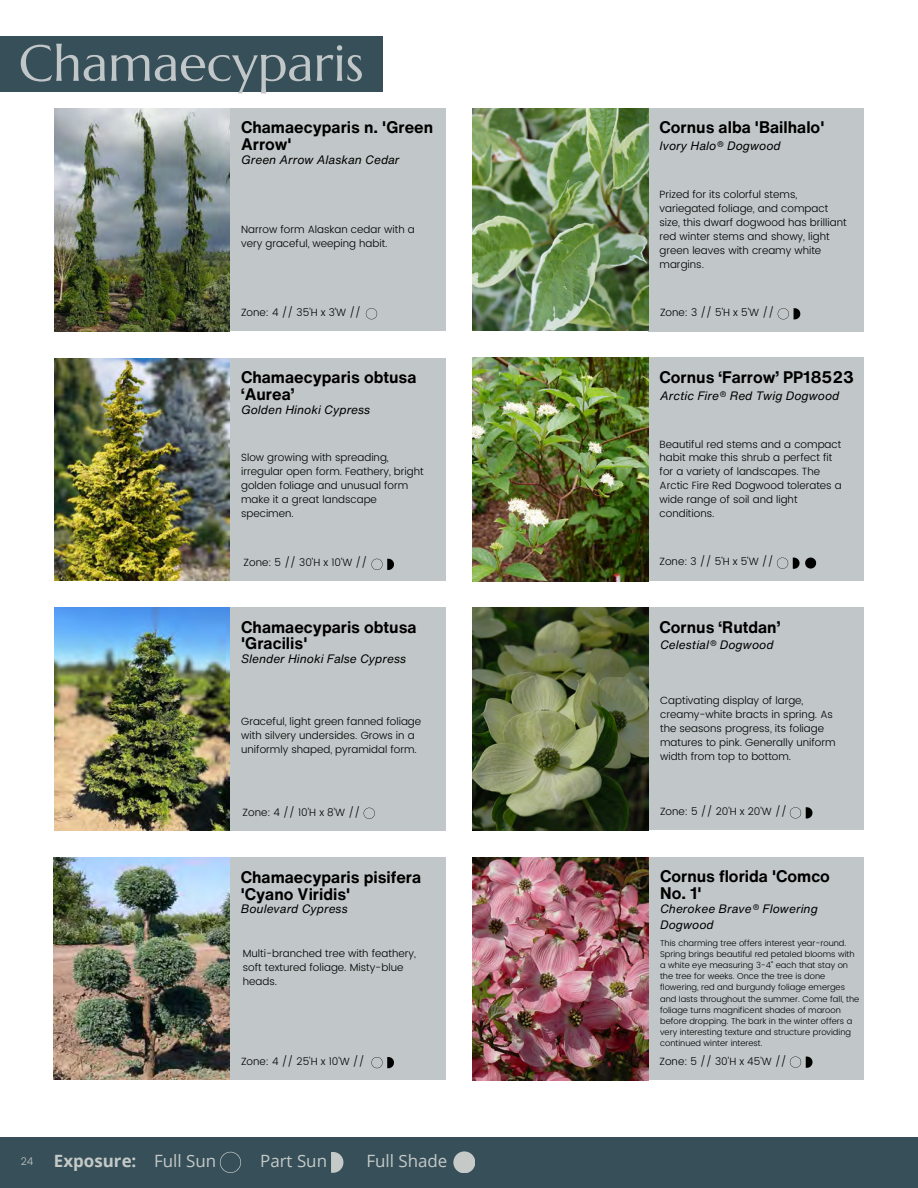
<style>
.page{position:relative;width:918px;height:1188px;background:#fff}
.page>*{position:absolute;margin:0;border:0;box-sizing:border-box;transform-origin:0 0}
.t1{font:50.85px "Marcellus";color:#c1c7c8}
.t2{font:700 16.95px "Open Sans";color:#c5cac8}
.t3{font:16.95px "Open Sans";color:#c5cac8}
.t4{font:700 16.35px/16.8px "Helvetica Now Text";color:#000}
.t5{font:italic 11.85px/15.9px "Helvetica Now Text";color:#000}
.t6{font:300 10.5px/14px "Poppins";color:#000}
.t7{font:300 10.5px "Poppins";color:#c5cac8}
.t8{font:300 8.4px/11.2px "Poppins";color:#000}
.s1{font-weight:400}
</style>
<div class="page">
<div style="left:0;top:36px;width:383px;height:56px;background:#374f59"></div>
<div style="left:0;top:1138px;width:918px;height:50px;background:#374f59"></div>
<div style="left:229px;top:857px;width:217px;height:223px;background:#c1c7c8"></div>
<img style="left:54px;top:857px;width:175px;height:223px">
<div style="left:648px;top:857px;width:216px;height:223px;background:#c1c7c8"></div>
<img style="left:472px;top:857px;width:176px;height:223px">
<div style="left:229px;top:108px;width:216px;height:223px;background:#c1c7c8"></div>
<img style="left:54px;top:108px;width:176px;height:223px">
<svg style="left:366px;top:308px;width:11px;height:11px"></svg>
<div style="left:229px;top:358px;width:217px;height:223px;background:#c1c7c8"></div>
<img style="left:54px;top:358px;width:175px;height:223px">
<svg style="left:371px;top:559px;width:23px;height:11px"></svg>
<div style="left:230px;top:607px;width:215px;height:224px;background:#c1c7c8"></div>
<img style="left:54px;top:608px;width:176px;height:223px">
<svg style="left:364px;top:808px;width:11px;height:11px"></svg>
<svg style="left:371px;top:1057px;width:23px;height:11px"></svg>
<div style="left:648px;top:108px;width:216px;height:223px;background:#c1c7c8"></div>
<img style="left:472px;top:108px;width:176px;height:223px">
<svg style="left:778px;top:308px;width:22px;height:11px"></svg>
<div style="left:648px;top:358px;width:216px;height:223px;background:#c1c7c8"></div>
<img style="left:472px;top:358px;width:176px;height:223px">
<svg style="left:777px;top:558px;width:39px;height:11px"></svg>
<div style="left:648px;top:608px;width:216px;height:222px;background:#c1c7c8"></div>
<img style="left:472px;top:608px;width:176px;height:223px">
<svg style="left:790px;top:807px;width:22px;height:11px"></svg>
<svg style="left:790px;top:1057px;width:22px;height:11px"></svg>
<svg style="left:220px;top:1152px;width:21px;height:21px"></svg>
<svg style="left:453px;top:1151px;width:22px;height:22px"></svg>
<svg style="left:331px;top:1152px;width:12px;height:21px"></svg>
<p class="t1" style="left:19px;top:31px;width:346px">Chamaecyparis</p>
<p class="t4" style="left:241px;top:119px;width:194px">Chamaecyparis n. 'Green<br>Arrow'</p>
<p class="t5" style="left:241px;top:151px;width:160px">Green Arrow Alaskan Cedar</p>
<p class="t6" style="left:241px;top:222px;width:175px">Narrow form Alaskan cedar with a very graceful, weeping habit.</p>
<p class="t6" style="left:241px;top:305px;width:122px">Zone: 4 // 35'H x 3'W //</p>
<p class="t4" style="left:241px;top:368px;width:177px">Chamaecyparis obtusa ‘Aurea’</p>
<p class="t5" style="left:241px;top:401px;width:131px">Golden Hinoki Cypress</p>
<p class="t6" style="left:241px;top:451px;width:184px">Slow growing with spreading, irregular open form. Feathery, bright golden foliage and unusual form make it a great landscape specimen.</p>
<p class="t6" style="left:244px;top:555px;width:125px">Zone: 5 // 30'H x 10'W //</p>
<p class="t4" style="left:241px;top:618px;width:177px">Chamaecyparis obtusa 'Gracilis'</p>
<p class="t5" style="left:241px;top:651px;width:167px">Slender Hinoki False Cypress</p>
<p class="t6" style="left:241px;top:715px;width:182px">Graceful, light green fanned foliage with silvery undersides. Grows in a uniformly shaped, pyramidal form.</p>
<p class="t6" style="left:243px;top:805px;width:119px">Zone: 4 // 10'H x 8'W //</p>
<p class="t4" style="left:241px;top:868px;width:182px">Chamaecyparis pisifera 'Cyano Viridis'</p>
<p class="t5" style="left:241px;top:901px;width:108px">Boulevard Cypress</p>
<p class="t6" style="left:243px;top:946px;width:175px">Multi-branched tree with feathery, soft textured foliage. Misty-blue heads.</p>
<p class="t6" style="left:241px;top:1054px;width:125px">Zone: 4 // 25'H x 10'W //</p>
<p class="t7" style="left:21px;top:1155px;width:14px">24</p>
<p class="t2" style="left:54px;top:1149px;width:164px">Exposure: <span class="s1">Full Sun</span></p>
<p class="t3" style="left:260px;top:1149px;width:68px">Part Sun</p>
<p class="t3" style="left:367px;top:1149px;width:82px">Full Shade</p>
<p class="t4" style="left:660px;top:119px;width:166px">Cornus alba 'Bailhalo'</p>
<p class="t5" style="left:660px;top:137px;width:123px">Ivory Halo® Dogwood</p>
<p class="t6" style="left:660px;top:187px;width:189px">Prized for its colorful stems, variegated foliage, and compact size, this dwarf dogwood has brilliant red winter stems and showy, light green leaves with creamy white margins.</p>
<p class="t6" style="left:660px;top:305px;width:116px">Zone: 3 // 5'H x 5'W //</p>
<p class="t4" style="left:660px;top:369px;width:196px">Cornus ‘Farrow’ PP18523</p>
<p class="t5" style="left:660px;top:387px;width:181px">Arctic Fire® Red Twig Dogwood</p>
<p class="t6" style="left:660px;top:437px;width:184px">Beautiful red stems and a compact habit make this shrub a perfect fit for a variety of landscapes. The<br>Arctic Fire Red Dogwood tolerates a wide range of soil and light conditions.</p>
<p class="t6" style="left:660px;top:555px;width:116px">Zone: 3 // 5'H x 5'W //</p>
<p class="t4" style="left:660px;top:618px;width:122px">Cornus ‘Rutdan’</p>
<p class="t5" style="left:660px;top:637px;width:115px">Celestial® Dogwood</p>
<p class="t6" style="left:660px;top:693px;width:177px">Captivating display of large, creamy-white bracts in spring. As the seasons progress, its foliage matures to pink. Generally uniform width from top to bottom.</p>
<p class="t6" style="left:660px;top:805px;width:128px">Zone: 5 // 20'H x 20'W //</p>
<p class="t4" style="left:660px;top:868px;width:171px">Cornus florida 'Comco<br>No. 1'</p>
<p class="t5" style="left:660px;top:900px;width:159px">Cherokee Brave® Flowering<br>Dogwood</p>
<p class="t8" style="left:660px;top:937px;width:201px">This charming tree offers interest year-round.<br>Spring brings beautiful red petaled blooms with a white eye measuring 3-4" each that stay on the tree for weeks. Once the tree is done flowering, red and burgundy foliage emerges and lasts throughout the summer. Come fall, the foliage turns magnificent shades of maroon before dropping. The bark in the winter offers a very interesting texture and structure providing continued winter interest.</p>
<p class="t6" style="left:660px;top:1054px;width:129px">Zone: 5 // 30'H x 45'W //</p>
</div>
